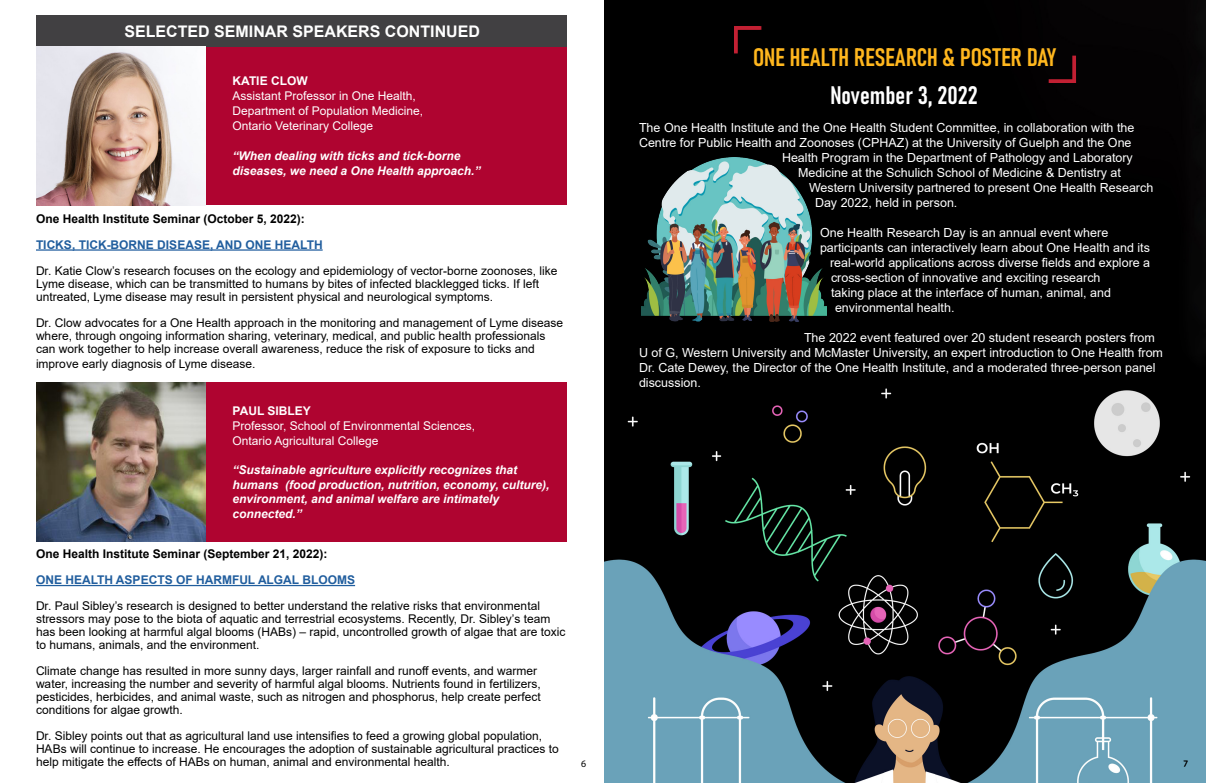
<style>
.page{position:relative;width:1206px;height:783px;background:#fff}
.page>*{position:absolute;margin:0;border:0;box-sizing:border-box;transform-origin:0 0}
.t1{font:25px "Bahnschrift";color:#ffb71e}
.t2{font:25px "Bahnschrift";color:#fff}
.t3{font:700 16px "Arial";color:#fff}
.t4{font:12.5px/15px "Arial";color:#fff}
.t5{font:12px/13px "Arial";color:#000}
.t6{font:italic 700 12px/14.4px "Arial";color:#fff}
.t7{font:12px/15px "Arial";color:#fff}
.t8{font:700 12px "Arial";color:#000}
.t9{font:700 12px "Arial";color:#215e9e}
.t10{font:700 12px "Arial";color:#fff}
.t11{font:9.9px "Myriad Pro";color:#000}
.s1{font-size:8px}
</style>
<div class="page">
<img style="left:604px;top:0;width:602px;height:783px">
<div style="left:36px;top:46px;width:531px;height:159px;background:#af0430"></div>
<div style="left:36px;top:382px;width:531px;height:160px;background:#af0430"></div>
<div style="left:1072px;top:56px;width:4px;height:27px;border:3px solid #c22033"></div>
<svg style="left:1050px;top:57px;width:25px;height:22px"></svg>
<div style="left:1049px;top:79px;width:27px;height:4px;border:3px solid #c22033"></div>
<div style="left:734px;top:26px;width:4px;height:27px;border:3px solid #c22033"></div>
<svg style="left:736px;top:30px;width:24px;height:22px"></svg>
<div style="left:734px;top:26px;width:27px;height:4px;border:3px solid #c22033"></div>
<hr style="left:36px;top:249px;width:287px;height:2px;background:#215e9e">
<hr style="left:36px;top:585px;width:319px;height:1px;background:#215e9e">
<div style="left:36px;top:15px;width:531px;height:31px;background:#414042"></div>
<img style="left:36px;top:47px;width:170px;height:159px">
<img style="left:36px;top:383px;width:170px;height:159px">
<img style="left:641px;top:157px;width:185px;height:164px">
<p class="t3" style="left:124px;top:20px;width:357px">SELECTED SEMINAR SPEAKERS CONTINUED</p>
<p class="t10" style="left:233px;top:73px;width:77px">KATIE CLOW</p>
<p class="t7" style="left:233px;top:88px;width:192px">Assistant Professor in One Health,<br>Department of Population Medicine,<br>Ontario Veterinary College</p>
<h4 class="t6" style="left:233px;top:149px;width:250px;line-height:15px">“When dealing with ticks and tick-borne diseases, we need a One Health approach.”</h4>
<p class="t8" style="left:36px;top:210px;width:270px">One Health Institute Seminar (October 5, 2022):</p>
<p class="t9" style="left:36px;top:236px;width:288px">TICKS, TICK-BORNE DISEASE, AND ONE HEALTH</p>
<p class="t5" style="left:36px;top:264px;width:523px">Dr. Katie Clow’s research focuses on the ecology and epidemiology of vector-borne zoonoses, like</p>
<p class="t5" style="left:36px;top:277px;width:505px">Lyme disease, which can be transmitted to humans by bites of infected blacklegged ticks. If left untreated, Lyme disease may result in persistent physical and neurological symptoms.</p>
<p class="t5" style="left:36px;top:316px;width:529px">Dr. Clow advocates for a One Health approach in the monitoring and management of Lyme disease where, through ongoing information sharing, veterinary, medical, and public health professionals can work together to help increase overall awareness, reduce the risk of exposure to ticks and</p>
<p class="t5" style="left:36px;top:357px;width:221px">improve early diagnosis of Lyme disease.</p>
<p class="t10" style="left:233px;top:402px;width:80px">PAUL SIBLEY</p>
<p class="t7" style="left:233px;top:418px;width:244px">Professor, School of Environmental Sciences,</p>
<p class="t7" style="left:233px;top:433px;width:148px">Ontario Agricultural College</p>
<p class="t6" style="left:233px;top:463px;width:318px">“Sustainable agriculture explicitly recognizes that humans (food production, nutrition, economy, culture), environment, and animal welfare are intimately connected.”</p>
<p class="t8" style="left:36px;top:546px;width:293px">One Health Institute Seminar (September 21, 2022):</p>
<p class="t9" style="left:36px;top:572px;width:321px">ONE HEALTH ASPECTS OF HARMFUL ALGAL BLOOMS</p>
<p class="t5" style="left:36px;top:599px;width:516px">Dr. Paul Sibley’s research is designed to better understand the relative risks that environmental stressors may pose to the biota of aquatic and terrestrial ecosystems. Recently, Dr. Sibley’s team</p>
<p class="t5" style="left:36px;top:625px;width:531px">has been looking at harmful algal blooms (HABs) – rapid, uncontrolled growth of algae that are toxic to humans, animals, and the environment.</p>
<p class="t5" style="left:36px;top:664px;width:503px">Climate change has resulted in more sunny days, larger rainfall and runoff events, and warmer</p>
<p class="t5" style="left:36px;top:677px;width:506px;text-align:justify">water, increasing the number and severity of harmful algal blooms. Nutrients found in fertilizers, pesticides, herbicides, and animal waste, such as nitrogen and phosphorus, help create perfect conditions for algae growth.</p>
<p class="t5" style="left:36px;top:729px;width:508px">Dr. Sibley points out that as agricultural land use intensifies to feed a growing global population,</p>
<p class="t5" style="left:36px;top:742px;width:524px">HABs will continue to increase. He encourages the adoption of sustainable agricultural practices to</p>
<p class="t5" style="left:36px;top:755px;width:415px">help mitigate the effects of HABs on human, animal and environmental health.</p>
<p class="t11" style="left:581px;top:757px;width:7px">6</p>
<p class="t1" style="left:753px;top:38px;width:304px">ONE HEALTH RESEARCH &amp; POSTER DAY</p>
<p class="t2" style="left:830px;top:76px;width:149px">November 3, 2022</p>
<p class="t4" style="left:639px;top:120px;width:497px;text-align:right">The One Health Institute and the One Health Student Committee, in collaboration with the<br>Centre for Public Health and Zoonoses (CPHAZ) at the University of Guelph and the One<br>Health Program in the Department of Pathology and Laboratory</p>
<p class="t4" style="left:809px;top:165px;width:346px;text-indent:-11px">Medicine at the Schulich School of Medicine &amp; Dentistry at<br>Western University partnered to present One Health Research</p>
<p class="t4" style="left:815px;top:195px;width:144px">Day 2022, held in person.</p>
<p class="t4" style="left:820px;top:225px;width:332px">One Health Research Day is an annual event where participants can interactively learn about One Health and its</p>
<p class="t4" style="left:830px;top:255px;width:322px">real-world applications across diverse fields and explore a</p>
<p class="t4" style="left:831px;top:270px;width:271px">cross-section of innovative and exciting research</p>
<p class="t4" style="left:831px;top:285px;width:282px">taking place at the interface of human, animal, and</p>
<p class="t4" style="left:835px;top:300px;width:121px">environmental health.</p>
<p class="t4" style="left:804px;top:330px;width:352px">The 2022 event featured over 20 student research posters from</p>
<p class="t4" style="left:639px;top:345px;width:526px">U of G, Western University and McMaster University, an expert introduction to One Health from</p>
<p class="t4" style="left:639px;top:360px;width:518px">Dr. Cate Dewey, the Director of the One Health Institute, and a moderated three-person panel discussion.</p>
<p class="t11" style="left:1183px;top:757px;width:7px">7 <span class="s1">7</span></p>
</div>
